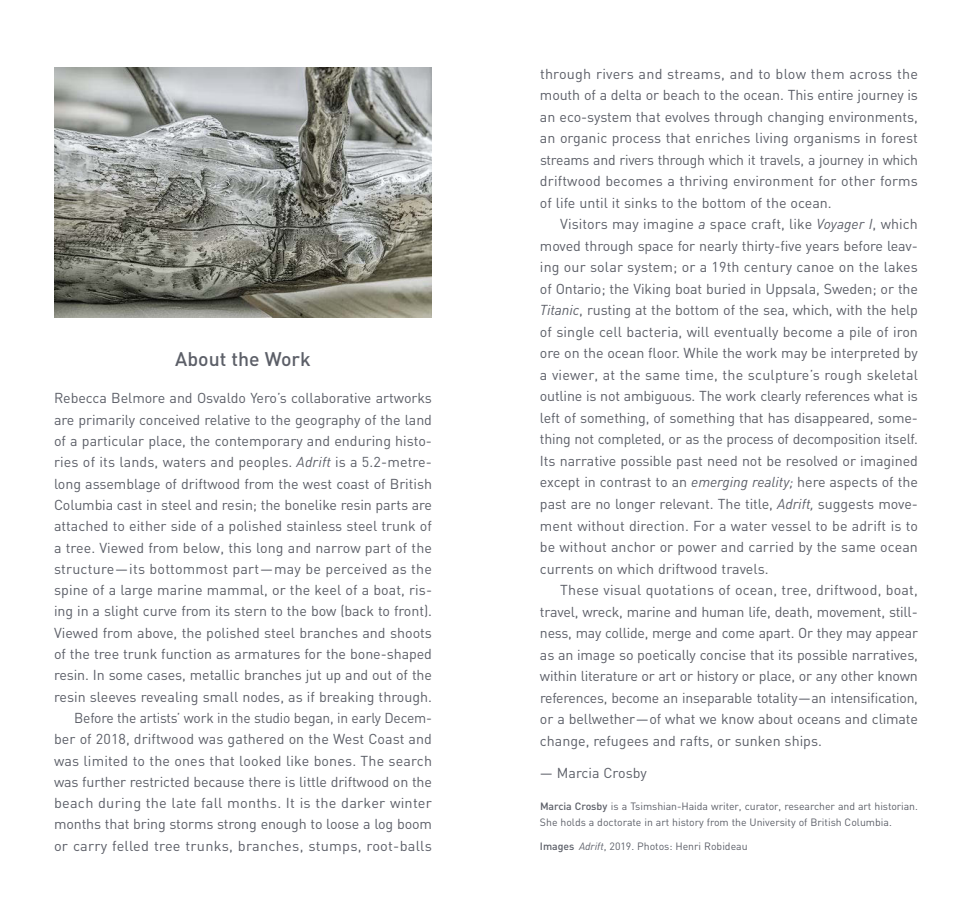
<style>
.page{position:relative;width:972px;height:918px;background:#fff}
.page>*{position:absolute;margin:0;border:0;box-sizing:border-box;transform-origin:0 0}
.t1{font:500 19.5px "DIN";color:#5c5f68}
.t2{font:14.25px/21.5px "DIN";color:#5c5f68;text-align:justify}
.t3{font:10.5px/16.2px "DIN";color:#5c5f68}
.s1{font-style:italic}
.s2{font-weight:500}
</style>
<div class="page">
<img style="left:54px;top:68px;width:378px;height:249px">
<h1 class="t1" style="left:175px;top:352px;width:137px">About the Work</h1>
<p class="t2" style="left:54px;top:389px;width:380px;text-align:right">Rebecca Belmore and Osvaldo Yero’s collaborative artworks are primarily conceived relative to the geography of the land of a particular place, the contemporary and enduring histo&shy;ries of its lands, waters and peoples. <span class="s1">Adrift</span> is a 5.2-metre&shy;long assemblage of driftwood from the west coast of British Columbia cast in steel and resin; the bonelike resin parts are attached to either side of a polished stainless steel trunk of a tree. Viewed from below, this long and narrow part of the structure—its bottommost part—may be perceived as the spine of a large marine mammal, or the keel of a boat, ris&shy;ing in a slight curve from its stern to the bow (back to front).<br>Viewed from above, the polished steel branches and shoots of the tree trunk function as armatures for the bone-shaped resin. In some cases, metallic branches jut up and out of the resin sleeves revealing small nodes, as if breaking through.<br>Before the artists’ work in the studio began, in early Decem&shy;ber of 2018, driftwood was gathered on the West Coast and was limited to the ones that looked like bones. The search was further restricted because there is little driftwood on the beach during the late fall months. It is the darker winter months that bring storms strong enough to loose a log boom or carry felled tree trunks, branches, stumps, root-balls</p>
<p class="t2" style="left:540px;top:64px;width:380px">through rivers and streams, and to blow them across the mouth of a delta or beach to the ocean. This entire journey is an eco-system that evolves through changing environments, an organic process that enriches living organisms in forest streams and rivers through which it travels, a journey in which driftwood becomes a thriving environment for other forms of life until it sinks to the bottom of the ocean.</p>
<p class="t2" style="left:540px;top:215px;width:380px;text-indent:20px">Visitors may imagine <span class="s1">a</span> space craft, like <span class="s1">Voyager I</span>, which moved through space for nearly thirty-five years before leav&shy;ing our solar system; or a 19th century canoe on the lakes of Ontario; the Viking boat buried in Uppsala, Sweden; or the <span class="s1">Titanic</span>, rusting at the bottom of the sea, which, with the help of single cell bacteria, will eventually become a pile of iron ore on the ocean floor. While the work may be interpreted by a viewer, at the same time, the sculpture’s rough skeletal outline is not ambiguous. The work clearly references what is left of something, of something that has disappeared, some&shy;thing not completed, or as the process of decomposition itself.<br>Its narrative possible past need not be resolved or imagined except in contrast to an <span class="s1">emerging reality;</span> here aspects of the past are no longer relevant. The title, <span class="s1">Adrift,</span> suggests move&shy;ment without direction. For a water vessel to be adrift is to be without anchor or power and carried by the same ocean currents on which driftwood travels.</p>
<p class="t2" style="left:540px;top:581px;width:380px;text-indent:20px">These visual quotations of ocean, tree, driftwood, boat, travel, wreck, marine and human life, death, movement, still&shy;ness, may collide, merge and come apart. Or they may appear as an image so poetically concise that its possible narratives, within literature or art or history or place, or any other known references, become an inseparable totality—an intensification, or a bellwether—of what we know about oceans and climate change, refugees and rafts, or sunken ships.</p>
<p class="t2" style="left:540px;top:764px;width:108px">— Marcia Crosby</p>
<p class="t3" style="left:540px;top:799px;width:380px"><span class="s2">Marcia Crosby</span> is a Tsimshian-Haida writer, curator, researcher and art historian.<br>She holds a doctorate in art history from the University of British Columbia.</p>
<p class="t3" style="left:540px;top:840px;width:209px"><span class="s2">Images</span> <span class="s1">Adrift</span>, 2019. Photos: Henri Robideau</p>
</div>
